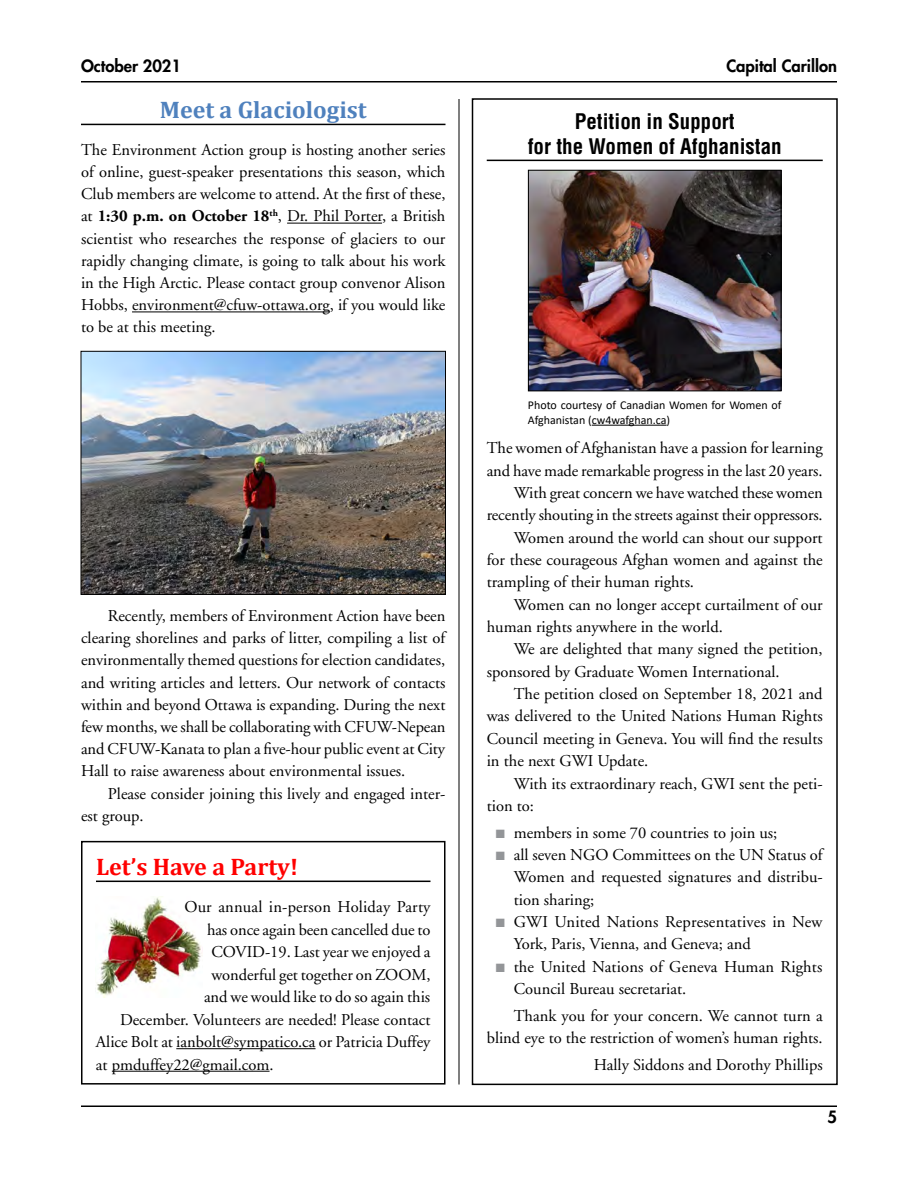
<style>
.page{position:relative;width:918px;height:1188px;background:#fff}
.page>*{position:absolute;margin:0;border:0;box-sizing:border-box;transform-origin:0 0}
.Heading_1{font:700 24px "Cambria";color:#4f81bd}
.Heading_1-2{font:700 24px "Cambria";color:#f00}
.Heading_1-3{font:700 condensed 21px/24.2px "Helvetica";color:#000;text-align:center}
.Body_text{font:16.5px/22.4px "Adobe Garamond";color:#000}
.BNI{font:16.5px/22.2px "Adobe Garamond";color:#000}
.BNI-2{font:800 16.5px "Futura";color:#000}
.t1{font:12px/14.4px "Calibri";color:#000}
.s1{font-weight:700}
.s2{color:#939598}
</style>
<div class="page">
<hr style="left:81px;top:1106px;width:756px;height:1px;background:#000">
<hr style="left:81px;top:81px;width:756px;height:1px;background:#000">
<img style="left:97px;top:897px;width:106px;height:100px">
<hr style="left:81px;top:124px;width:365px;height:1px;background:#000">
<hr style="left:287px;top:223px;width:95px;height:1px;background:#000">
<hr style="left:132px;top:312px;width:198px;height:1px;background:#000">
<img style="left:83px;top:353px;width:361px;height:240px">
<div style="left:81px;top:351px;width:365px;height:244px;border:1px solid #000"></div>
<hr style="left:487px;top:160px;width:336px;height:1px;background:#000">
<div style="left:472px;top:98px;width:366px;height:987px;border:2px solid #000"></div>
<img style="left:530px;top:172px;width:250px;height:217px">
<div style="left:528px;top:170px;width:254px;height:221px;border:1px solid #000"></div>
<hr style="left:592px;top:425px;width:75px;height:1px;background:#000">
<hr style="left:459px;top:99px;width:1px;height:985px;background:#000">
<hr style="left:96px;top:881px;width:334px;height:1px;background:#000">
<hr style="left:176px;top:1048px;width:140px;height:1px;background:#000">
<hr style="left:112px;top:1071px;width:158px;height:1px;background:#000">
<div style="left:81px;top:841px;width:365px;height:244px;border:2px solid #000"></div>
<p class="BNI-2" style="left:81px;top:55px;width:101px">October 2021</p>
<p class="BNI-2" style="left:726px;top:55px;width:112px">Capital Carillon</p>
<p class="Heading_1" style="left:160px;top:93px;width:208px">Meet a Glaciologist</p>
<p class="BNI" style="left:81px;top:139px;width:366px;text-align:justify">The Environment Action group is hosting another series of online, guest-speaker presentations this season, which Club members are welcome to attend. At the first of these, at <span class="s1">1:30 p.m. on October 18</span><sup>th</sup>, Dr. Phil Porter, a British scientist who researches the response of glaciers to our rapidly changing climate, is going to talk about his work in the High Arctic. Please contact group convenor Alison Hobbs, environment@cfuw-ottawa.org, if you would like to be at this meeting.</p>
<p class="Body_text" style="left:81px;top:605px;width:366px;text-align:justify;text-indent:27px">Recently, members of Environment Action have been clearing shorelines and parks of litter, compiling a list of environmentally themed questions for election candidates, and writing articles and letters. Our network of contacts within and beyond Ottawa is expanding. During the next few months, we shall be collaborating with CFUW-Nepean and CFUW-Kanata to plan a five-hour public event at City Hall to raise awareness about environmental issues.</p>
<p class="Body_text" style="left:81px;top:783px;width:366px;text-indent:27px">Please consider joining this lively and engaged inter&shy;est group.</p>
<p class="Heading_1-2" style="left:96px;top:849px;width:204px">Let’s Have a Party!</p>
<p class="BNI" style="left:184px;top:896px;width:247px">Our annual in-person Holiday Party</p>
<p class="BNI" style="left:207px;top:919px;width:225px">has once again been cancelled due to</p>
<p class="BNI" style="left:212px;top:941px;width:220px">COVID-19. Last year we enjoyed a</p>
<p class="BNI" style="left:212px;top:964px;width:220px">wonderful get together on ZOOM,</p>
<p class="BNI" style="left:204px;top:986px;width:228px">and we would like to do so again this</p>
<p class="BNI" style="left:120px;top:1009px;width:312px">December. Volunteers are needed! Please contact</p>
<p class="BNI" style="left:96px;top:1031px;width:336px">Alice Bolt at ianbolt@sympatico.ca or Patricia Duffey</p>
<p class="BNI" style="left:96px;top:1054px;width:179px">at pmduffey22@gmail.com.</p>
<p class="Heading_1-3" style="left:528px;top:110px;width:255px">Petition in Support<br>for the Women of Afghanistan</p>
<p class="t1" style="left:528px;top:398px;width:255px">Photo courtesy of Canadian Women for Women of<br>Afghanistan (cw4wafghan.ca)</p>
<p class="BNI" style="left:487px;top:437px;width:338px">The women of Afghanistan have a passion for learning and have made remarkable progress in the last 20 years.</p>
<p class="Body_text" style="left:487px;top:482px;width:338px;text-align:right">With great concern we have watched these women recently shouting in the streets against their oppressors.</p>
<p class="Body_text" style="left:487px;top:527px;width:338px;text-align:justify;text-indent:27px">Women around the world can shout our support for these courageous Afghan women and against the trampling of their human rights.</p>
<p class="Body_text" style="left:487px;top:594px;width:337px;text-indent:27px">Women can no longer accept curtailment of our human rights anywhere in the world.</p>
<p class="Body_text" style="left:487px;top:638px;width:338px;text-indent:27px">We are delighted that many signed the petition, sponsored by Graduate Women International.</p>
<p class="Body_text" style="left:487px;top:683px;width:338px;text-align:justify;text-indent:27px">The petition closed on September 18, 2021 and was delivered to the United Nations Human Rights Council meeting in Geneva. You will find the results in the next GWI Update.</p>
<p class="Body_text" style="left:487px;top:773px;width:338px;text-indent:27px">With its extraordinary reach, GWI sent the peti&shy;tion to:</p>
<p class="BNI" style="left:496px;top:822px;width:283px"><span class="s2">■</span> members in some 70 countries to join us;</p>
<p class="BNI" style="left:514px;top:844px;width:310px;text-align:justify;text-indent:-18px"><span class="s2">■</span> all seven NGO Committees on the UN Status of Women and requested signatures and distribu&shy;tion sharing;</p>
<p class="BNI" style="left:514px;top:911px;width:310px;text-indent:-18px"><span class="s2">■</span> GWI United Nations Representatives in New<br>York, Paris, Vienna, and Geneva; and</p>
<p class="BNI" style="left:514px;top:956px;width:310px;text-indent:-18px"><span class="s2">■</span> the United Nations of Geneva Human Rights<br>Council Bureau secretariat.</p>
<p class="Body_text" style="left:487px;top:1005px;width:338px;text-align:right">Thank you for your concern. We cannot turn a blind eye to the restriction of women’s human rights.</p>
<p class="Body_text" style="left:594px;top:1054px;width:231px">Hally Siddons and Dorothy Phillips</p>
<p class="BNI-2" style="left:827px;top:1106px;width:11px">5</p>
</div>
